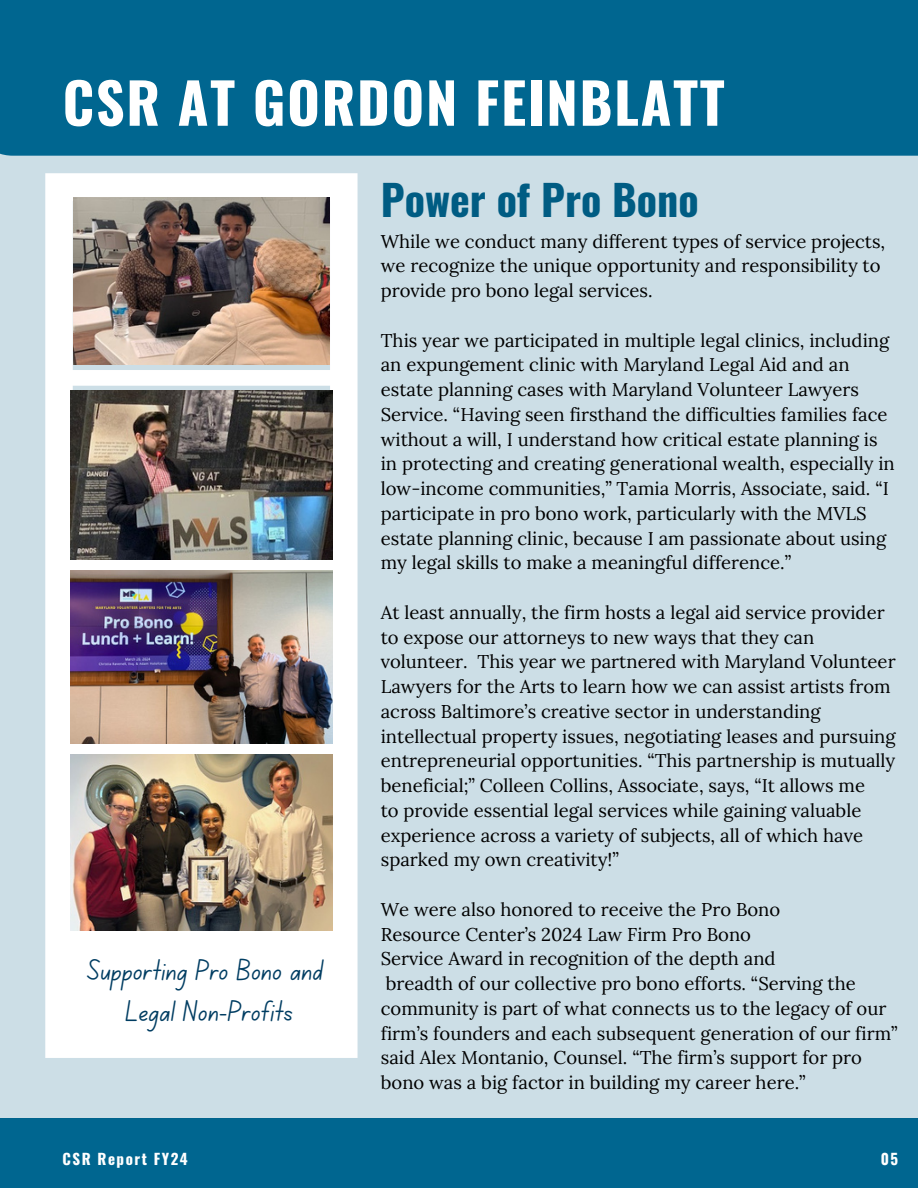
<style>
.page{position:relative;width:918px;height:1188px;background:#fff}
.page>*{position:absolute;margin:0;border:0;box-sizing:border-box;transform-origin:0 0}
.t1{font:700 56.1px "Oswald";letter-spacing:.03em;color:#fff}
.t2{font:700 42px "Oswald";color:#005c83}
.t3{font:30px/41.7px "Canva School Font";color:#003d62;text-align:center}
.t4{font:18.45px/24.8px "Lora";color:#000}
.t5{font:700 15px "Oswald";letter-spacing:.1em;color:#fff}
</style>
<div class="page">
<div style="left:0;top:1118px;width:918px;height:70px;background:#006690"></div>
<div style="left:0;top:147px;width:918px;height:971px;background:#ccdee6"></div>
<div style="left:0;top:0;width:918px;height:156px;background:#006690"></div>
<div style="left:45px;top:173px;width:313px;height:885px;background:#fff"></div>
<svg style="left:55px;top:263px;width:293px;height:602px;fill:#fff"></svg>
<img style="left:70px;top:755px;width:263px;height:175px">
<img style="left:70px;top:390px;width:262px;height:169px">
<img style="left:70px;top:570px;width:263px;height:173px">
<img style="left:73px;top:198px;width:257px;height:166px">
<h1 class="t1" style="left:63px;top:59px;width:664px">CSR AT GORDON FEINBLATT</h1>
<h3 class="t3" style="left:87px;top:953px;width:237px">Supporting Pro Bono and<br>Legal Non-Profits</h3>
<h2 class="t2" style="left:381px;top:167px;width:320px">Power of Pro Bono</h2>
<p class="t4" style="left:381px;top:229px;width:506px">While we conduct many different types of service projects, we recognize the unique opportunity and responsibility to provide pro bono legal services.</p>
<p class="t4" style="left:381px;top:328px;width:516px">This year we participated in multiple legal clinics, including an expungement clinic with Maryland Legal Aid and an estate planning cases with Maryland Volunteer Lawyers Service. “Having seen firsthand the difficulties families face without a will, I understand how critical estate planning is in protecting and creating generational wealth, especially in low-income communities,” Tamia Morris, Associate, said. “I participate in pro bono work, particularly with the MVLS estate planning clinic, because I am passionate about using my legal skills to make a meaningful difference.”</p>
<p class="t4" style="left:381px;top:600px;width:516px">At least annually, the firm hosts a legal aid service provider to expose our attorneys to new ways that they can volunteer. This year we partnered with Maryland Volunteer Lawyers for the Arts to learn how we can assist artists from across Baltimore’s creative sector in understanding intellectual property issues, negotiating leases and pursuing entrepreneurial opportunities. “This partnership is mutually beneficial;” Colleen Collins, Associate, says, “It allows me<br>to provide essential legal services while gaining valuable experience across a variety of subjects, all of which have sparked my own creativity!”</p>
<p class="t4" style="left:381px;top:897px;width:518px">We were also honored to receive the Pro Bono<br>Resource Center’s 2024 Law Firm Pro Bono<br>Service Award in recognition of the depth and<br>breadth of our collective pro bono efforts. “Serving the community is part of what connects us to the legacy of our firm’s founders and each subsequent generation of our firm” said Alex Montanio, Counsel. “The firm’s support for pro bono was a big factor in building my career here.”</p>
<p class="t5" style="left:63px;top:1147px;width:127px">CSR Report FY24</p>
<p class="t5" style="left:881px;top:1147px;width:19px">05</p>
</div>
